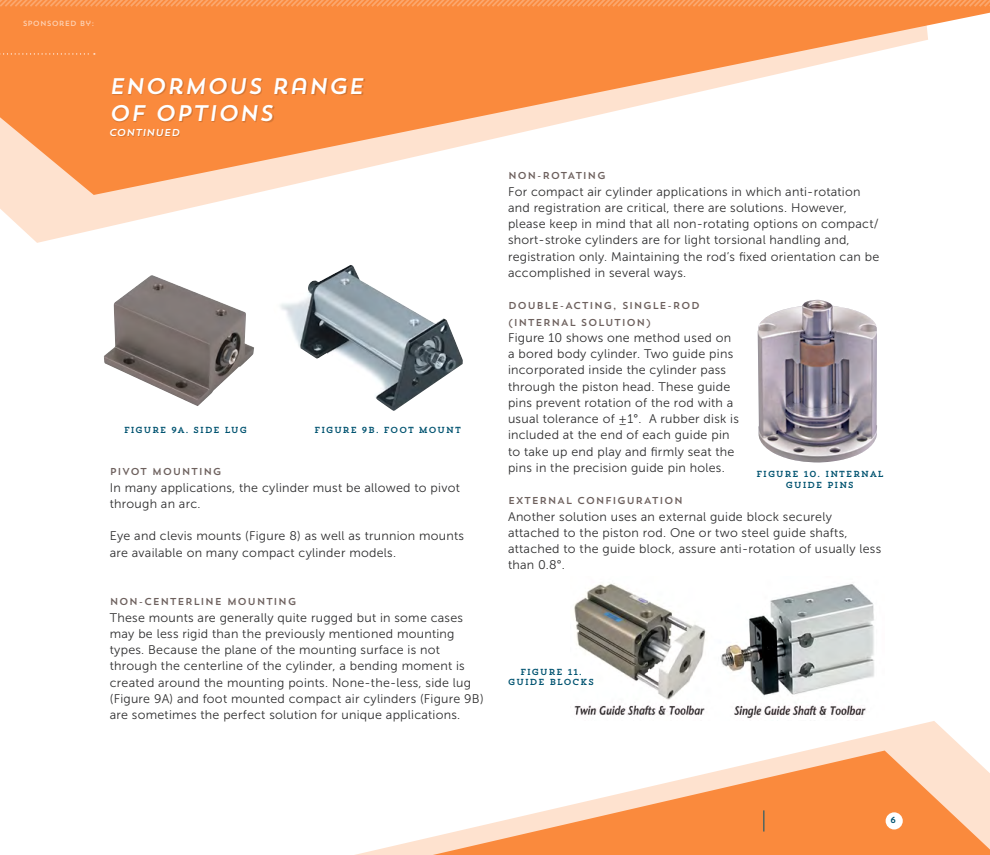
<style>
.page{position:relative;width:990px;height:855px;background:#fff}
.page>*{position:absolute;margin:0;border:0;box-sizing:border-box;transform-origin:0 0}
.t1{font:italic 22.5px/27px "Trend Sans One";color:#fff}
.t2{font:12.5px/16.2px "Museo Sans 300";letter-spacing:.02em;color:#2e2e2f}
.t3{font:10px/16.2px "Trend Sans One";letter-spacing:.05em;color:#6d605d}
.t4{font:italic 10px "Trend Sans One";color:#fff}
.t5{font:8.75px/10.5px "Trend Slab One";letter-spacing:.05em;color:#005370;text-align:center}
.t6{font:7.5px "Trend Sans One";color:#fff}
</style>
<div class="page">
<svg style="left:805px;top:721px;width:161px;height:30px"></svg>
<svg style="left:355px;top:751px;width:635px;height:104px"></svg>
<svg style="left:763px;top:810px;width:1px;height:22px"></svg>
<div style="left:886px;top:812px;width:17px;height:18px;background:#fff;border-radius:50%"></div>
<svg style="left:0;top:195px;width:246px;height:48px;fill:#fee2cf"></svg>
<svg style="left:0;top:9px;width:990px;height:186px"></svg>
<svg style="left:0;top:53px;width:95px;height:2px"></svg>
<svg style="left:0;top:0;width:990px;height:9px;background:#fa934d"></svg>
<div style="left:112px;top:79px;width:254px;height:58px;background:#000;opacity:.15"></div>
<img style="left:104px;top:275px;width:150px;height:131px">
<img style="left:280px;top:265px;width:183px;height:146px">
<img style="left:758px;top:300px;width:119px;height:162px">
<img style="left:574px;top:583px;width:300px;height:135px">
<p class="t6" style="left:22px;top:19px;width:74px">SPONSORED BY:</p>
<h1 class="t1" style="left:109px;top:72px;width:257px">ENORMOUS RANGE<br>OF OPTIONS</h1>
<p class="t4" style="left:109px;top:126px;width:73px">CONTINUED</p>
<p class="t5" style="left:124px;top:424px;width:125px">FIGURE 9A. SIDE LUG</p>
<p class="t5" style="left:314px;top:424px;width:149px">FIGURE 9B. FOOT MOUNT</p>
<p class="t3" style="left:110px;top:464px;width:113px">PIVOT MOUNTING</p>
<p class="t2" style="left:110px;top:479px;width:352px">In many applications, the cylinder must be allowed to pivot through an arc.</p>
<p class="t2" style="left:110px;top:528px;width:356px">Eye and clevis mounts (Figure 8) as well as trunnion mounts are available on many compact cylinder models.</p>
<p class="t3" style="left:110px;top:594px;width:188px">NON-CENTERLINE MOUNTING</p>
<p class="t2" style="left:110px;top:609px;width:375px">These mounts are generally quite rugged but in some cases may be less rigid than the previously mentioned mounting types. Because the plane of the mounting surface is not through the centerline of the cylinder, a bending moment is created around the mounting points. None-the-less, side lug (Figure 9A) and foot mounted compact air cylinders (Figure 9B) are sometimes the perfect solution for unique applications.</p>
<p class="t3" style="left:508px;top:167px;width:99px">NON-ROTATING</p>
<p class="t2" style="left:508px;top:183px;width:373px">For compact air cylinder applications in which anti-rotation and registration are critical, there are solutions. However, please keep in mind that all non-rotating options on compact/ short-stroke cylinders are for light torsional handling and, registration only. Maintaining the rod’s fixed orientation can be accomplished in several ways.</p>
<p class="t3" style="left:508px;top:297px;width:193px">DOUBLE-ACTING, SINGLE-ROD (INTERNAL SOLUTION)</p>
<p class="t2" style="left:508px;top:329px;width:232px">Figure 10 shows one method used on a bored body cylinder. Two guide pins incorporated inside the cylinder pass through the piston head. These guide pins prevent rotation of the rod with a usual tolerance of ±1°. A rubber disk is included at the end of each guide pin to take up end play and firmly seat the pins in the precision guide pin holes.</p>
<p class="t3" style="left:508px;top:492px;width:176px">EXTERNAL CONFIGURATION</p>
<p class="t2" style="left:508px;top:508px;width:375px">Another solution uses an external guide block securely attached to the piston rod. One or two steel guide shafts, attached to the guide block, assure anti-rotation of usually less than 0.8°.</p>
<p class="t5" style="left:756px;top:469px;width:129px">FIGURE 10. INTERNAL<br>GUIDE PINS</p>
<p class="t5" style="left:508px;top:666px;width:88px">FIGURE 11.<br>GUIDE BLOCKS</p>
<p class="t5" style="left:890px;top:815px;width:8px">6</p>
</div>
